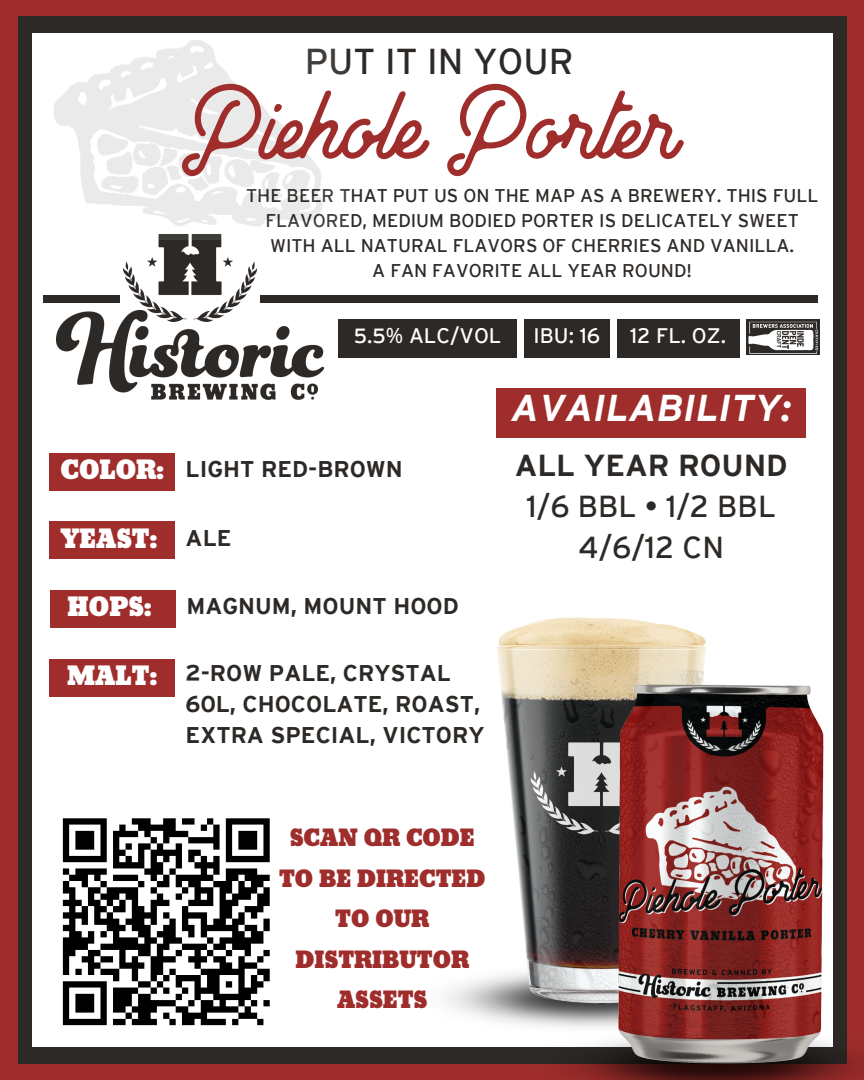
<style>
.page{position:relative;width:864px;height:1080px;background:#9e2d2b}
.page>*{position:absolute;margin:0;border:0;box-sizing:border-box;transform-origin:0 0}
.t1{font:140.25px "North Land";color:#9e2d2b}
.t2{font:italic 700 37.2px "Interstate";color:#fff}
.t3{font:36px "Interstate";color:#2d2926}
.t4{font:30.3px/41.2px "Interstate";color:#2d2926;text-align:center}
.t5{font:700 30.3px "Interstate";color:#2d2926}
.t6{font:900 26.85px "Hunter";color:#fff}
.t7{font:900 24px/40.5px "Hunter";color:#9e2d2b;text-align:center}
.t8{font:700 22.65px/31px "Interstate";color:#2d2926}
.t9{font:21px "Interstate";color:#fff}
.t10{font:18.45px/25px "Interstate";color:#2d2926;text-align:center}
.s1{font-family:"Noto Sans"}
.s2{font-family:"Hunter";font-weight:900;font-size:26.85px;color:#fff}
.s3{font-family:"Interstate";font-weight:700;font-size:22.65px;color:#2d2926}
</style>
<div class="page">
<div style="left:18px;top:16px;width:828px;height:1048px;background:#2d2926"></div>
<div style="left:32px;top:33px;width:800px;height:1014px;background:#fff"></div>
<div style="left:43px;top:295px;width:775px;height:8px;background:#2d2926"></div>
<div style="left:120px;top:284px;width:139px;height:36px;background:#fff"></div>
<img style="left:123px;top:239px;width:134px;height:71px">
<img style="left:57px;top:310px;width:267px;height:89px">
<img style="left:473px;top:617px;width:233px;height:412px">
<img style="left:543px;top:1026px;width:43px;height:52px">
<img style="left:586px;top:657px;width:278px;height:423px">
<img style="left:54px;top:40px;width:269px;height:199px">
<svg style="left:62px;top:818px;width:208px;height:208px"></svg>
<div style="left:339px;top:319px;width:178px;height:38px;background:#2d2926"></div>
<div style="left:524px;top:319px;width:86px;height:38px;background:#2d2926"></div>
<div style="left:617px;top:319px;width:122px;height:38px;background:#2d2926"></div>
<img style="left:747px;top:319px;width:73px;height:36px">
<div style="left:496px;top:388px;width:310px;height:49px;background:#9e2d2b"></div>
<div style="left:50px;top:453px;width:125px;height:38px;background:#9e2d2b"></div>
<div style="left:50px;top:521px;width:125px;height:38px;background:#9e2d2b"></div>
<div style="left:50px;top:659px;width:125px;height:38px;background:#9e2d2b"></div>
<div style="left:50px;top:590px;width:126px;height:38px;background:#9e2d2b"></div>
<h3 class="t3" style="left:305px;top:48px;width:270px">PUT IT IN YOUR</h3>
<h1 class="t1" style="left:183px;top:57px;width:496px">Piehole Porter</h1>
<p class="t10" style="left:246px;top:184px;width:574px">THE BEER THAT PUT US ON THE MAP AS A BREWERY. THIS FULL FLAVORED, MEDIUM BODIED PORTER IS DELICATELY SWEET WITH ALL NATURAL FLAVORS OF CHERRIES AND VANILLA.<br>A FAN FAVORITE ALL YEAR ROUND!</p>
<p class="t9" style="left:354px;top:328px;width:149px">5.5<span class="s1">%</span> ALC/VOL</p>
<p class="t9" style="left:534px;top:328px;width:68px">IBU: 16</p>
<p class="t9" style="left:630px;top:328px;width:97px">12 FL. OZ.</p>
<p class="t8" style="left:60px;top:456px;width:344px"><span class="s2">COLOR:</span> LIGHT RED-BROWN</p>
<h3 class="t6" style="left:60px;top:526px;width:173px">YEAST: <span class="s3">ALE</span></h3>
<h3 class="t6" style="left:68px;top:595px;width:86px">HOPS:</h3>
<p class="t8" style="left:186px;top:593px;width:274px">MAGNUM, MOUNT HOOD</p>
<p class="t8" style="left:186px;top:659px;width:300px;text-indent:-118px"><span class="s2">MALT:</span> 2-ROW PALE, CRYSTAL<br>60L, CHOCOLATE, ROAST,<br>EXTRA SPECIAL, VICTORY</p>
<h2 class="t2" style="left:511px;top:394px;width:282px">AVAILABILITY:</h2>
<h3 class="t5" style="left:515px;top:454px;width:274px">ALL YEAR ROUND</h3>
<h3 class="t4" style="left:527px;top:488px;width:251px">1/6 BBL • 1/2 BBL<br>4/6/12 CN</h3>
<h3 class="t7" style="left:279px;top:819px;width:208px">SCAN QR CODE<br>TO BE DIRECTED<br>TO OUR<br>DISTRIBUTOR<br>ASSETS</h3>
</div>
